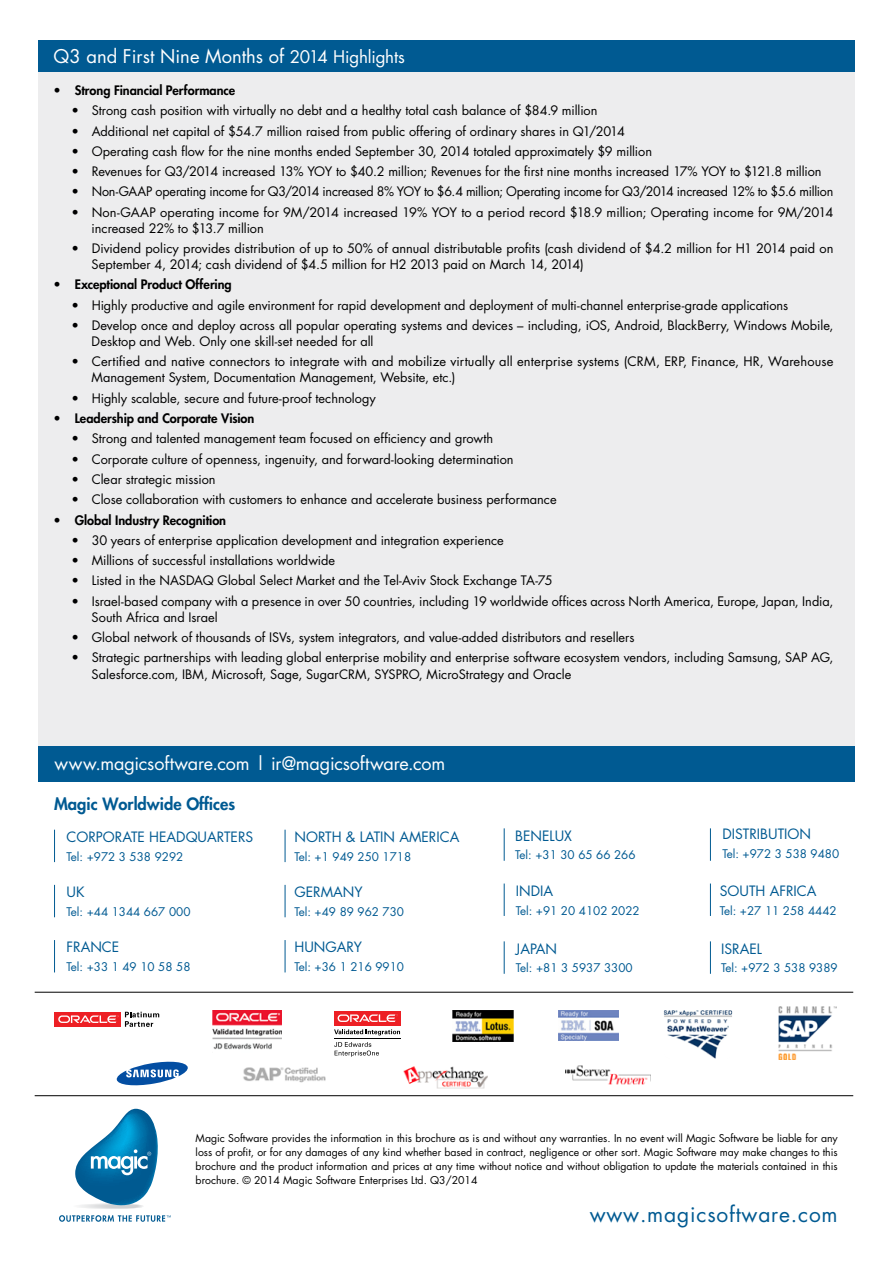
<style>
.page{position:relative;width:893px;height:1263px;background:#fff}
.page>*{position:absolute;margin:0;border:0;box-sizing:border-box;transform-origin:0 0}
.t1{font:21px "Futura";letter-spacing:.04em;color:#005a92}
.t2{font:18.45px "Futura";color:#fff}
.t3{font:18px "Futura";letter-spacing:-.005em;color:#fff}
.t4{font:800 16.5px "Futura";color:#005a92}
.t5{font:13.95px "Futura";color:#005a92}
.t6{font:12.75px/20.2px "Futura";color:#000}
.t7{font:800 12.75px "Futura";color:#000}
.t8{font:11.55px "Futura";color:#005a92}
.t9{font:10.5px/14.2px "Futura";color:#000;text-align:justify}
.s1{font-size:16.95px}
</style>
<div class="page">
<div style="left:38px;top:48px;width:817px;height:698px;background:#ededee"></div>
<div style="left:38px;top:40px;width:817px;height:32px;background:#005a92"></div>
<div style="left:38px;top:746px;width:817px;height:35px;background:#005a92"></div>
<hr style="left:285px;top:940px;width:1px;height:32px;background:#005a92">
<hr style="left:504px;top:883px;width:1px;height:33px;background:#005a92">
<hr style="left:54px;top:940px;width:1px;height:32px;background:#005a92">
<hr style="left:710px;top:883px;width:1px;height:33px;background:#005a92">
<hr style="left:285px;top:830px;width:1px;height:32px;background:#005a92">
<hr style="left:504px;top:941px;width:1px;height:33px;background:#005a92">
<hr style="left:504px;top:828px;width:1px;height:33px;background:#005a92">
<hr style="left:710px;top:828px;width:1px;height:33px;background:#005a92">
<hr style="left:54px;top:830px;width:1px;height:32px;background:#005a92">
<hr style="left:54px;top:885px;width:1px;height:32px;background:#005a92">
<hr style="left:285px;top:885px;width:1px;height:32px;background:#005a92">
<hr style="left:710px;top:941px;width:1px;height:33px;background:#005a92">
<svg style="left:59px;top:1215px;width:112px;height:7px"></svg>
<svg style="left:75px;top:1109px;width:83px;height:100px"></svg>
<hr style="left:35px;top:1095px;width:818px;height:1px;background:#000">
<hr style="left:35px;top:992px;width:818px;height:1px;background:#000">
<div style="left:55px;top:1012px;width:66px;height:15px;background:#ed1f24"></div>
<svg style="left:58px;top:1015px;width:61px;height:8px"></svg>
<svg style="left:125px;top:1012px;width:34px;height:15px"></svg>
<img style="left:213px;top:1010px;width:69px;height:40px">
<hr style="left:334px;top:1038px;width:66px;height:1px;background:#000">
<div style="left:334px;top:1011px;width:66px;height:15px;background:#ed1f24"></div>
<svg style="left:338px;top:1014px;width:60px;height:8px"></svg>
<svg style="left:334px;top:1029px;width:66px;height:6px"></svg>
<svg style="left:334px;top:1042px;width:45px;height:15px"></svg>
<img style="left:778px;top:1007px;width:59px;height:53px">
<img style="left:664px;top:1010px;width:68px;height:49px">
<img style="left:558px;top:1010px;width:61px;height:31px">
<img style="left:453px;top:1010px;width:60px;height:31px">
<img style="left:243px;top:1067px;width:82px;height:16px">
<img style="left:565px;top:1065px;width:86px;height:20px">
<img style="left:403px;top:1066px;width:84px;height:23px">
<svg style="left:117px;top:1062px;width:71px;height:23px"></svg>
<h2 class="t2" style="left:54px;top:43px;width:353px">Q3 and First Nine Months of <span class="s1">2014 Highlights</span></h2>
<p class="t7" style="left:75px;top:82px;width:162px">Strong Financial Performance</p>
<p class="t7" style="left:53px;top:82px;width:9px">•</p>
<p class="t7" style="left:53px;top:276px;width:9px">•</p>
<p class="t7" style="left:53px;top:410px;width:9px">•</p>
<p class="t7" style="left:53px;top:511px;width:9px">•</p>
<p class="t6" style="left:71px;top:100px;width:9px">•</p>
<p class="t6" style="left:92px;top:100px;width:507px">Strong cash position with virtually no debt and a healthy total cash balance of $84.9 million</p>
<p class="t6" style="left:71px;top:121px;width:9px">•</p>
<p class="t6" style="left:92px;top:121px;width:535px">Additional net capital of $54.7 million raised from public offering of ordinary shares in Q1/2014</p>
<p class="t6" style="left:71px;top:141px;width:9px">•</p>
<p class="t6" style="left:92px;top:141px;width:562px">Operating cash flow for the nine months ended September 30, 2014 totaled approximately $9 million</p>
<p class="t6" style="left:71px;top:161px;width:9px">•</p>
<p class="t6" style="left:92px;top:161px;width:731px">Revenues for Q3/2014 increased 13% YOY to $40.2 million; Revenues for the first nine months increased 17% YOY to $121.8 million</p>
<p class="t6" style="left:71px;top:181px;width:9px">•</p>
<p class="t6" style="left:92px;top:181px;width:743px">Non-GAAP operating income for Q3/2014 increased 8% YOY to $6.4 million; Operating income for Q3/2014 increased 12% to $5.6 million</p>
<p class="t6" style="left:92px;top:202px;width:743px">Non-GAAP operating income for 9M/2014 increased 19% YOY to a period record $18.9 million; Operating income for 9M/2014</p>
<p class="t6" style="left:71px;top:202px;width:9px">•</p>
<p class="t6" style="left:92px;top:218px;width:743px">increased 22% to $13.7 million<br>Dividend policy provides distribution of up to 50% of annual distributable profits (cash dividend of $4.2 million for H1 2014 paid on</p>
<p class="t6" style="left:71px;top:238px;width:9px">•</p>
<p class="t6" style="left:92px;top:254px;width:494px">September 4, 2014; cash dividend of $4.5 million for H2 2013 paid on March 14, 2014(</p>
<p class="t7" style="left:75px;top:276px;width:159px">Exceptional Product Offering</p>
<p class="t6" style="left:71px;top:295px;width:9px">•</p>
<p class="t6" style="left:71px;top:315px;width:9px">•</p>
<p class="t6" style="left:71px;top:351px;width:9px">•</p>
<p class="t6" style="left:92px;top:295px;width:698px">Highly productive and agile environment for rapid development and deployment of multi-channel enterprise-grade applications</p>
<p class="t6" style="left:92px;top:315px;width:743px">Develop once and deploy across all popular operating systems and devices – including, iOS, Android, BlackBerry, Windows Mobile,</p>
<p class="t6" style="left:92px;top:331px;width:743px">Desktop and Web. Only one skill-set needed for all<br>Certified and native connectors to integrate with and mobilize virtually all enterprise systems (CRM, ERP, Finance, HR, Warehouse</p>
<p class="t6" style="left:92px;top:367px;width:365px">Management System, Documentation Management, Website, etc (.<br>Highly scalable, secure and future-proof technology</p>
<p class="t6" style="left:71px;top:388px;width:9px">•</p>
<p class="t7" style="left:75px;top:410px;width:181px">Leadership and Corporate Vision</p>
<p class="t6" style="left:71px;top:428px;width:9px">•</p>
<p class="t6" style="left:92px;top:428px;width:403px">Strong and talented management team focused on efficiency and growth</p>
<p class="t6" style="left:71px;top:449px;width:9px">•</p>
<p class="t6" style="left:92px;top:449px;width:423px">Corporate culture of openness, ingenuity, and forward-looking determination</p>
<p class="t6" style="left:71px;top:469px;width:9px">•</p>
<p class="t6" style="left:92px;top:469px;width:125px">Clear strategic mission</p>
<p class="t6" style="left:92px;top:489px;width:466px">Close collaboration with customers to enhance and accelerate business performance</p>
<p class="t6" style="left:71px;top:489px;width:9px">•</p>
<p class="t7" style="left:75px;top:511px;width:153px">Global Industry Recognition</p>
<p class="t6" style="left:71px;top:530px;width:9px">•</p>
<p class="t6" style="left:92px;top:530px;width:414px">30 years of enterprise application development and integration experience</p>
<p class="t6" style="left:71px;top:550px;width:9px">•</p>
<p class="t6" style="left:92px;top:550px;width:245px">Millions of successful installations worldwide</p>
<p class="t6" style="left:71px;top:570px;width:9px">•</p>
<p class="t6" style="left:92px;top:570px;width:463px">Listed in the NASDAQ Global Select Market and the Tel-Aviv Stock Exchange TA-75</p>
<p class="t6" style="left:71px;top:591px;width:9px">•</p>
<p class="t6" style="left:92px;top:591px;width:743px">Israel-based company with a presence in over 50 countries, including 19 worldwide offices across North America, Europe, Japan, India,</p>
<p class="t6" style="left:71px;top:627px;width:9px">•</p>
<p class="t6" style="left:92px;top:607px;width:544px">South Africa and Israel<br>Global network of thousands of ISVs, system integrators, and value-added distributors and resellers</p>
<p class="t6" style="left:71px;top:647px;width:9px">•</p>
<p class="t6" style="left:92px;top:647px;width:743px">Strategic partnerships with leading global enterprise mobility and enterprise software ecosystem vendors, including Samsung, SAP AG,</p>
<p class="t6" style="left:92px;top:663px;width:481px">Salesforce.com, IBM, Microsoft, Sage, SugarCRM, SYSPRO, MicroStrategy and Oracle</p>
<h3 class="t3" style="left:55px;top:751px;width:392px">www.magicsoftware.com | @i r magicsoftware.com</h3>
<p class="t4" style="left:54px;top:793px;width:183px">Magic Worldwide Offices</p>
<p class="t5" style="left:67px;top:827px;width:20px">Corporate</p>
<p class="t8" style="left:67px;top:848px;width:118px">Tel: +972 3 538 9292</p>
<p class="t5" style="left:67px;top:882px;width:19px">UK</p>
<p class="t8" style="left:67px;top:904px;width:125px">Tel: +44 1344 667 000</p>
<p class="t5" style="left:149px;top:827px;width:20px">Headquarters</p>
<p class="t5" style="left:399px;top:827px;width:20px">America</p>
<p class="t5" style="left:346px;top:827px;width:28px">&amp;Latin</p>
<p class="t5" style="left:294px;top:827px;width:22px">North</p>
<p class="t8" style="left:294px;top:848px;width:118px">Tel: +1 949 250 1718</p>
<p class="t5" style="left:294px;top:882px;width:22px">Germany</p>
<p class="t8" style="left:294px;top:904px;width:111px">Tel: +49 89 962 730</p>
<p class="t5" style="left:515px;top:826px;width:17px">Benelu</p>
<p class="t5" style="left:564px;top:826px;width:9px">x</p>
<p class="t8" style="left:515px;top:847px;width:122px">Tel: +31 30 65 66 266</p>
<p class="t5" style="left:516px;top:881px;width:13px">India</p>
<p class="t8" style="left:516px;top:902px;width:125px">Tel: +91 20 4102 2022</p>
<p class="t5" style="left:722px;top:824px;width:18px">Distribution</p>
<p class="t8" style="left:722px;top:846px;width:118px">Tel: +972 3 538 9480</p>
<p class="t5" style="left:770px;top:881px;width:18px">Africa</p>
<p class="t5" style="left:720px;top:881px;width:18px">South</p>
<p class="t8" style="left:720px;top:902px;width:118px">Tel: +27 11 258 4442</p>
<p class="t5" style="left:67px;top:937px;width:17px">France</p>
<p class="t8" style="left:67px;top:959px;width:125px">Tel: +33 1 49 10 58 58</p>
<p class="t5" style="left:294px;top:937px;width:21px">Hungary</p>
<p class="t8" style="left:294px;top:959px;width:111px">Tel: +36 1 216 9910</p>
<p class="t5" style="left:516px;top:939px;width:10px">japan</p>
<p class="t8" style="left:516px;top:960px;width:118px">Tel: +81 3 5937 3300</p>
<p class="t5" style="left:721px;top:939px;width:12px">Israel</p>
<p class="t8" style="left:721px;top:960px;width:118px">Tel: +972 3 538 9389</p>
<p class="t9" style="left:196px;top:1130px;width:644px">Magic Software provides the information in this brochure as is and without any warranties In. no event will Magic Software be liable for any loss of profit, or for any damages of any kind whether based in contract, negligence or other sort. Magic Software may make changes to this brochure and the product information and prices at any time without notice and without obligation to update the materials contained in this brochure. © 2014 Magic Software Enterprises Ltd Q. 3/2014</p>
<h1 class="t1" style="left:590px;top:1199px;width:250px">www.magicsoftware.com</h1>
</div>
